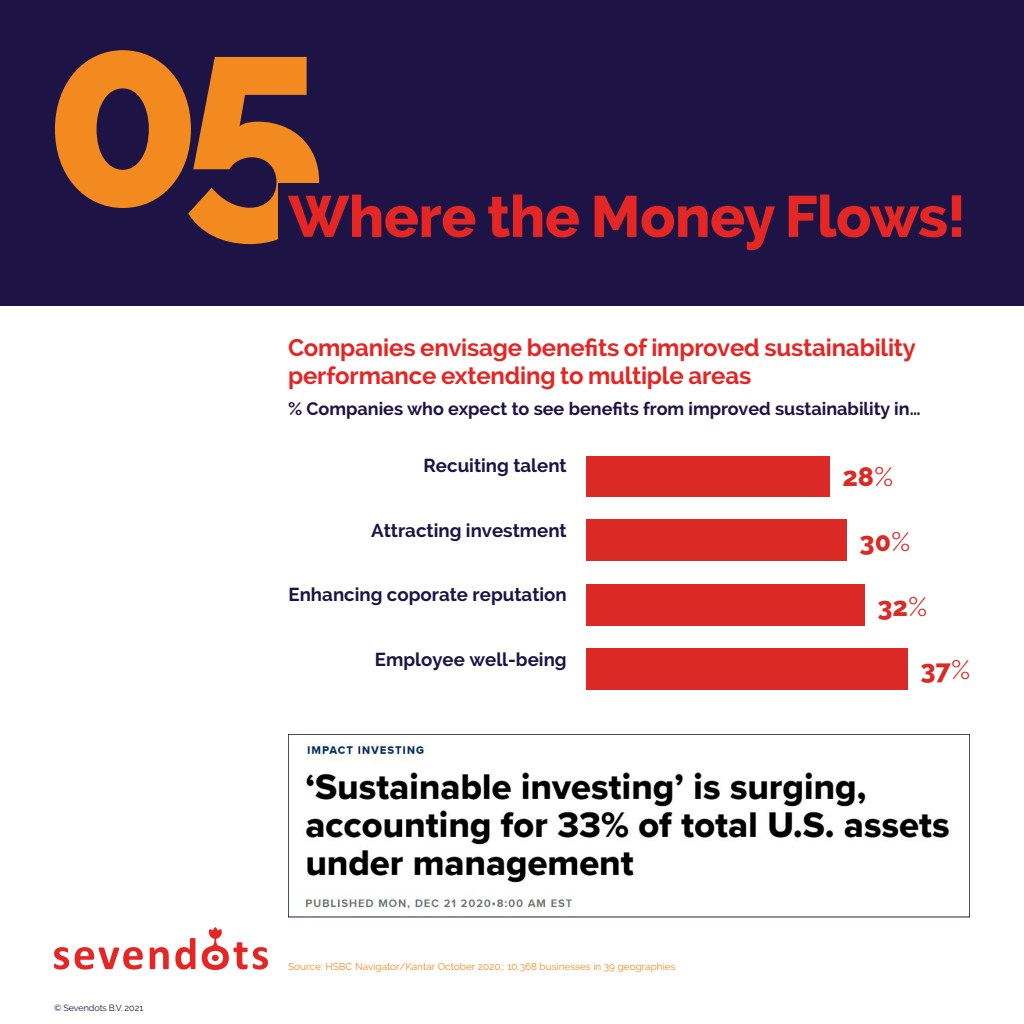
<style>
.page{position:relative;width:1024px;height:1024px;background:#fff}
.page>*{position:absolute;margin:0;border:0;box-sizing:border-box;transform-origin:0 0}
.Big_Numbers{font:800 260px "Raleway";color:#f28a20}
.Headline{font:800 58px "Raleway";letter-spacing:-.005em;color:#e42625}
.t1{font:800 26.7px "Raleway";color:#da2c26}
.Small_Headline{font:700 24px/28px "Raleway";letter-spacing:-.005em;color:#e42625}
.t2{font:700 18.7px "Raleway";color:#1c1445}
.Chart_Titles{font:700 18px "Raleway";color:#1d1344}
.Source{font:10px "Raleway";color:#f28a20}
.Body_Copy{font:9px "Raleway";letter-spacing:-.01em;color:#1d1344}
.s1{font-weight:400}
</style>
<div class="page">
<div style="left:0;top:0;width:1024px;height:306px;background:#1d1344"></div>
<svg style="left:54px;top:947px;width:15px;height:23px"></svg>
<svg style="left:75px;top:947px;width:68px;height:23px"></svg>
<svg style="left:150px;top:947px;width:19px;height:22px"></svg>
<svg style="left:175px;top:938px;width:20px;height:32px"></svg>
<svg style="left:202px;top:927px;width:66px;height:43px"></svg>
<div style="left:586px;top:456px;width:243px;height:41px;background:#db2a26"></div>
<div style="left:586px;top:520px;width:260px;height:41px;background:#db2a26"></div>
<div style="left:586px;top:584px;width:278px;height:42px;background:#db2a26"></div>
<div style="left:586px;top:648px;width:321px;height:42px;background:#db2a26"></div>
<img style="left:302px;top:743px;width:647px;height:168px">
<div style="left:288px;top:734px;width:682px;height:183px;border:1px solid #201547"></div>
<p class="Big_Numbers" style="left:43px;top:-34px;width:285px">05</p>
<p class="Headline" style="left:288px;top:184px;width:679px">Where the Money Flows!</p>
<p class="Small_Headline" style="left:288px;top:333px;width:629px">Companies envisage benefits of improved sustainability performance extending to multiple areas</p>
<p class="Chart_Titles" style="left:288px;top:398px;width:634px">% Companies who expect to see benefits from improved sustainability in…</p>
<p class="Body_Copy" style="left:54px;top:1003px;width:91px">© Sevendots B.V. 2021</p>
<p class="t2" style="left:423px;top:455px;width:145px">Recuiting talent</p>
<p class="t2" style="left:371px;top:520px;width:197px">Attracting investment</p>
<p class="t2" style="left:288px;top:584px;width:280px">Enhancing coporate reputation</p>
<p class="t2" style="left:375px;top:648px;width:193px">Employee well-being</p>
<p class="Source" style="left:288px;top:960px;width:389px">Source: HSBC Navigator/Kantar October 2020,: 10.368 businesses in 39 geographies</p>
<p class="t1" style="left:842px;top:462px;width:53px">28<span class="s1">%</span></p>
<p class="t1" style="left:860px;top:526px;width:52px">30<span class="s1">%</span></p>
<p class="t1" style="left:877px;top:591px;width:51px">32<span class="s1">%</span></p>
<p class="t1" style="left:921px;top:655px;width:51px">37<span class="s1">%</span></p>
</div>
